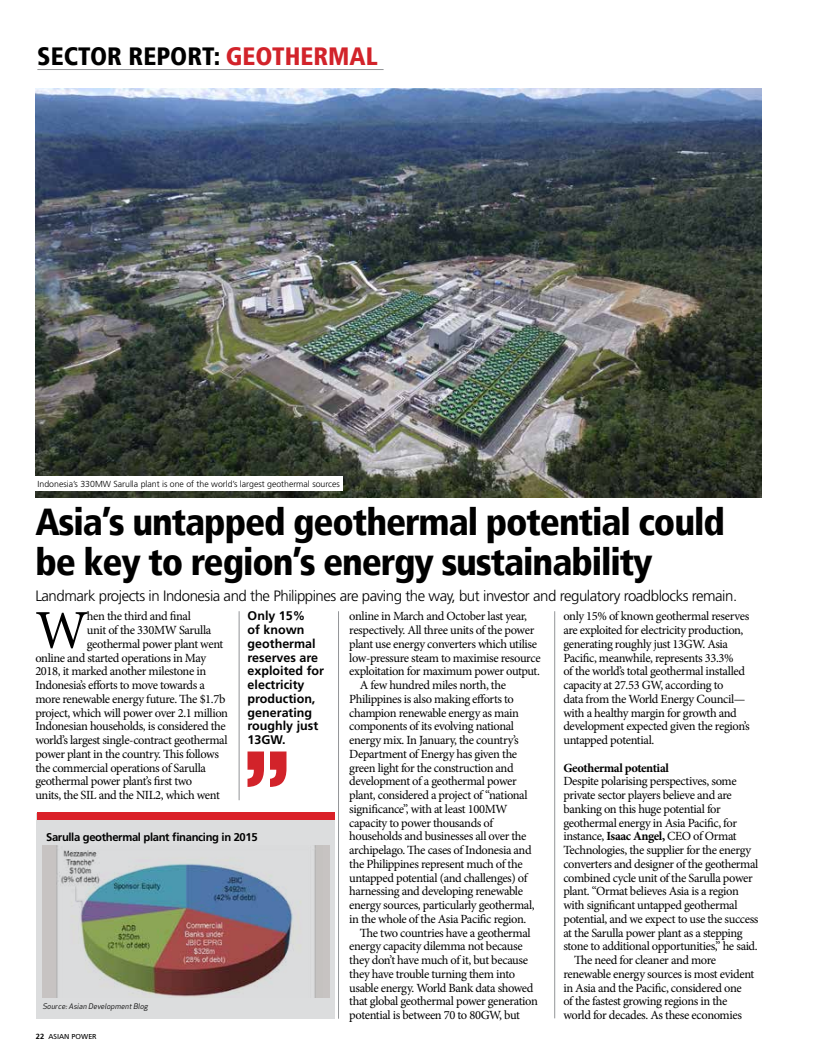
<style>
.page{position:relative;width:815px;height:1063px;background:#fff}
.page>*{position:absolute;margin:0;border:0;box-sizing:border-box;transform-origin:0 0}
.t1{font:54.75px "Minion Pro";color:#000}
.t2{font:900 condensed 37.5px/40px "Frutiger";letter-spacing:-.03em;color:#000}
.t3{font:900 condensed 25px "Frutiger";color:#000}
.t4{font:300 15px "Frutiger";letter-spacing:-.03em;color:#000}
.t5{font:12.5px/13.8px "Minion Pro";letter-spacing:-.03em;color:#000}
.t6{font:700 12.5px/13.8px "Frutiger";color:#000}
.t7{font:700 12.5px "Minion Pro";letter-spacing:-.03em;color:#000}
.t8{font:700 11.25px "Frutiger";letter-spacing:-.03em;color:#000}
.t9{font:300 8.75px "Frutiger";color:#000}
.t10{font:italic 7.5px "Apex Sans";color:#000}
.t11{font:7.5px "Frutiger";color:#000}
.s1{color:#d2232a}
.s2{font-weight:700}
</style>
<div class="page">
<hr style="left:37px;top:69px;width:347px;height:1px;background:#939598">
<img style="left:35px;top:89px;width:727px;height:408px">
<hr style="left:554px;top:611px;width:1px;height:407px;background:#939598">
<hr style="left:338px;top:611px;width:1px;height:408px;background:#939598">
<hr style="left:239px;top:611px;width:1px;height:189px;background:#939598">
<div style="left:37px;top:814px;width:298px;height:205px;background:#dcddde"></div>
<div style="left:37px;top:812px;width:298px;height:8px;background:#da2128"></div>
<img style="left:42px;top:845px;width:287px;height:152px">
<div style="left:34px;top:477px;width:308px;height:14px;background:#fff"></div>
<svg style="left:248px;top:752px;width:38px;height:35px"></svg>
<h3 class="t3" style="left:37px;top:42px;width:342px">sector report: <span class="s1">GEOTHERMAL</span></h3>
<p class="t9" style="left:38px;top:479px;width:304px">Indonesia’s 330MW Sarulla plant is one of the world’s largest geothermal sources</p>
<h2 class="t2" style="left:35px;top:502px;width:691px">Asia’s untapped geothermal potential could be key to region’s energy sustainability</h2>
<h1 class="t1" style="left:35px;top:594px;width:55px">W</h1>
<p class="t5" style="left:87px;top:610px;width:106px">hen the third and final</p>
<p class="t4" style="left:35px;top:588px;width:703px">Landmark projects in Indonesia and the Philippines are paving the way, but investor and regulatory roadblocks remain.</p>
<p class="t6" style="left:248px;top:609px;width:78px">Only 15%<br>of known geothermal reserves are exploited for electricity production, generating roughly just<br>13GW.</p>
<p class="t5" style="left:349px;top:610px;width:179px">online in March and October last year,</p>
<p class="t5" style="left:349px;top:623px;width:187px">respectively. All three units of the power</p>
<p class="t5" style="left:349px;top:637px;width:189px">plant use energy converters which utilise</p>
<p class="t5" style="left:349px;top:651px;width:193px">low-pressure steam to maximise resource</p>
<p class="t5" style="left:349px;top:665px;width:192px">exploitation for maximum power output.</p>
<p class="t5" style="left:360px;top:678px;width:148px">A few hundred miles north, the</p>
<p class="t5" style="left:349px;top:692px;width:166px">Philippines is also making efforts to</p>
<p class="t5" style="left:349px;top:706px;width:171px">champion renewable energy as main</p>
<p class="t5" style="left:349px;top:720px;width:166px">components of its evolving national</p>
<p class="t5" style="left:349px;top:733px;width:171px">energy mix. In January, the country’s</p>
<p class="t5" style="left:349px;top:747px;width:169px">Department of Energy has given the</p>
<p class="t5" style="left:349px;top:761px;width:166px">green light for the construction and</p>
<p class="t5" style="left:349px;top:775px;width:169px">development of a geothermal power</p>
<p class="t5" style="left:349px;top:788px;width:180px">plant, considered a project of “national</p>
<p class="t5" style="left:349px;top:802px;width:160px">significance”, with at least 100MW</p>
<p class="t5" style="left:349px;top:816px;width:145px">capacity to power thousands of</p>
<p class="t5" style="left:349px;top:830px;width:179px">households and businesses all over the</p>
<p class="t5" style="left:349px;top:843px;width:184px">archipelago. The cases of Indonesia and</p>
<p class="t5" style="left:349px;top:857px;width:175px">the Philippines represent much of the</p>
<p class="t5" style="left:349px;top:871px;width:180px">untapped potential (and challenges) of</p>
<p class="t5" style="left:349px;top:885px;width:175px">harnessing and developing renewable</p>
<p class="t5" style="left:349px;top:898px;width:187px">energy sources, particularly geothermal,</p>
<p class="t5" style="left:349px;top:912px;width:179px">in the whole of the Asia Pacific region.</p>
<p class="t5" style="left:360px;top:926px;width:172px">The two countries have a geothermal</p>
<p class="t5" style="left:349px;top:940px;width:175px">energy capacity dilemma not because</p>
<p class="t5" style="left:349px;top:953px;width:180px">they don’t have much of it, but because</p>
<p class="t5" style="left:349px;top:967px;width:167px">they have trouble turning them into</p>
<p class="t5" style="left:349px;top:981px;width:186px">usable energy. World Bank data showed</p>
<p class="t5" style="left:349px;top:995px;width:190px">that global geothermal power generation</p>
<p class="t5" style="left:349px;top:1008px;width:172px">potential is between 70 to 80GW, but</p>
<p class="t5" style="left:563px;top:610px;width:188px">only 15% of known geothermal reserves are exploited for electricity production, generating roughly just 13GW. Asia Pacific, meanwhile, represents 33.3%<br>of the world’s total geothermal installed capacity at 27.53 GW, according to<br>data from the World Energy Council— with a healthy margin for growth and development expected given the region’s untapped potential.</p>
<p class="t7" style="left:563px;top:759px;width:107px">Geothermal potential</p>
<p class="t5" style="left:563px;top:775px;width:175px">Despite polarising perspectives, some</p>
<p class="t5" style="left:563px;top:788px;width:170px">private sector players believe and are</p>
<p class="t5" style="left:563px;top:802px;width:159px">banking on this huge potential for</p>
<p class="t5" style="left:563px;top:816px;width:175px">geothermal energy in Asia Pacific, for</p>
<p class="t5" style="left:563px;top:830px;width:175px">instance, <span class="s2">Isaac Angel,</span> CEO of Ormat</p>
<p class="t5" style="left:563px;top:843px;width:189px">Technologies, the supplier for the energy</p>
<p class="t5" style="left:563px;top:857px;width:197px">converters and designer of the geothermal</p>
<p class="t5" style="left:563px;top:871px;width:191px">combined cycle unit of the Sarulla power</p>
<p class="t5" style="left:563px;top:885px;width:177px">plant. “Ormat believes Asia is a region</p>
<p class="t5" style="left:563px;top:898px;width:176px">with significant untapped geothermal</p>
<p class="t5" style="left:563px;top:912px;width:197px">potential, and we expect to use the success</p>
<p class="t5" style="left:563px;top:926px;width:181px">at the Sarulla power plant as a stepping</p>
<p class="t5" style="left:563px;top:940px;width:196px">stone to additional opportunities,” he said.</p>
<p class="t5" style="left:574px;top:953px;width:144px">The need for cleaner and more</p>
<p class="t5" style="left:563px;top:967px;width:193px">renewable energy sources is most evident</p>
<p class="t5" style="left:563px;top:981px;width:180px">in Asia and the Pacific, considered one</p>
<p class="t5" style="left:563px;top:995px;width:166px">of the fastest growing regions in the</p>
<p class="t5" style="left:563px;top:1008px;width:180px">world for decades. As these economies</p>
<p class="t5" style="left:87px;top:623px;width:126px">unit of the 330MW Sarulla</p>
<p class="t5" style="left:87px;top:637px;width:138px">geothermal power plant went</p>
<p class="t5" style="left:35px;top:651px;width:172px">online and started operations in May</p>
<p class="t5" style="left:35px;top:665px;width:172px">2018, it marked another milestone in</p>
<p class="t5" style="left:35px;top:678px;width:171px">Indonesia’s efforts to move towards a</p>
<p class="t5" style="left:35px;top:692px;width:192px">more renewable energy future. The $1.7b</p>
<p class="t5" style="left:35px;top:706px;width:194px">project, which will power over 2.1 million</p>
<p class="t5" style="left:35px;top:720px;width:192px">Indonesian households, is considered the</p>
<p class="t5" style="left:35px;top:733px;width:194px">world’s largest single-contract geothermal</p>
<p class="t5" style="left:35px;top:747px;width:185px">power plant in the country. This follows</p>
<p class="t5" style="left:35px;top:761px;width:172px">the commercial operations of Sarulla</p>
<p class="t5" style="left:35px;top:775px;width:158px">geothermal power plant’s first two</p>
<p class="t5" style="left:35px;top:788px;width:186px">units, the SIL and the NIL2, which went</p>
<p class="t8" style="left:46px;top:831px;width:213px">Sarulla geothermal plant financing in 2015</p>
<p class="t10" style="left:42px;top:1000px;width:109px">Source:Asian DevelopmentBlog</p>
<p class="t11" style="left:36px;top:1032px;width:62px"><span class="s2">22</span> ASIAN POWER</p>
</div>
